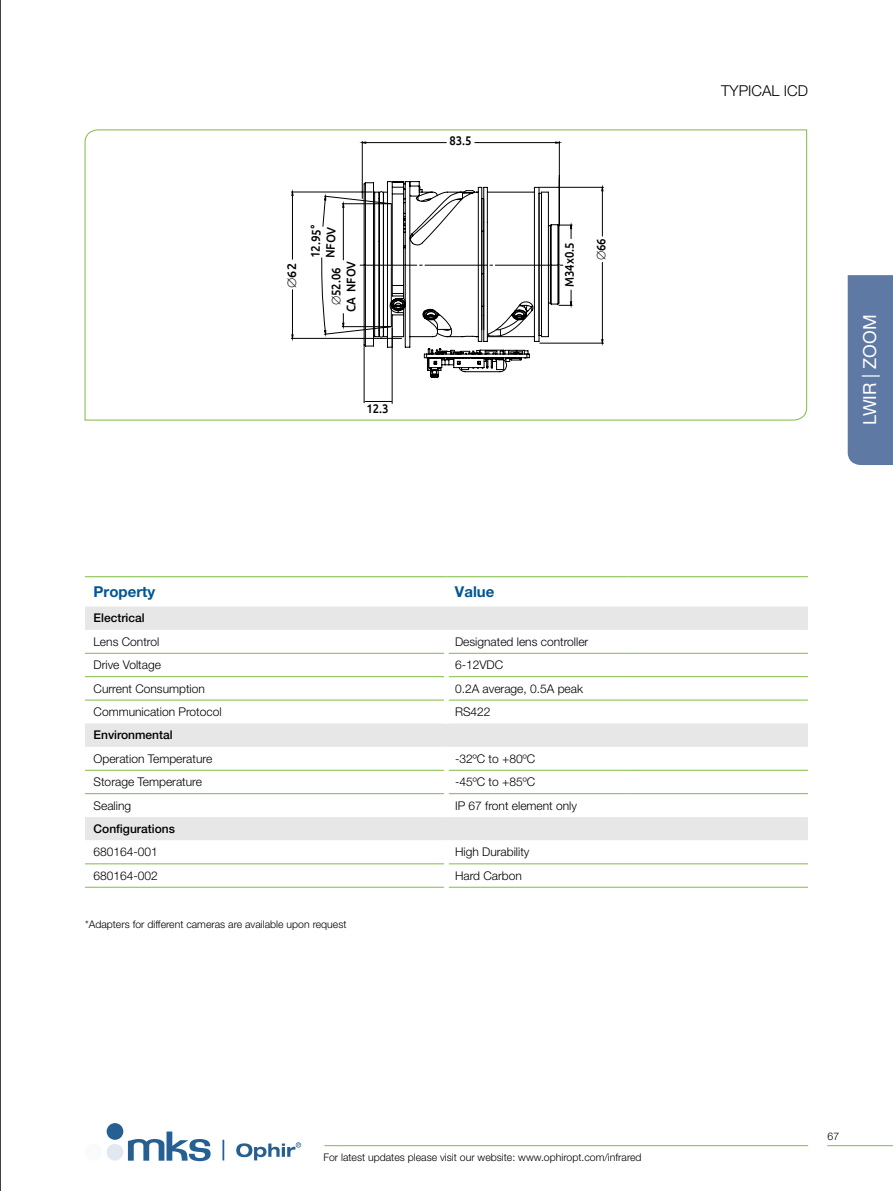
<style>
.page{position:relative;width:893px;height:1191px;background:#fff}
.page>*{position:absolute;margin:0;border:0;box-sizing:border-box;transform-origin:0 0}
.t1{font:18px "Helvetica Neue LT Pro";color:#fff}
.t2{font:700 15px "Helvetica Neue LT Pro";color:#005695}
.t3{font:300 15px "Helvetica Neue LT Pro";color:#000}
.t4{font:500 12.45px/15px "Ubuntu";color:#000;text-align:center;scale:.9 1}
.t5{font:500 12.45px "Ubuntu";color:#000}
.t6{font:300 12px "Helvetica Neue LT Pro";color:#000}
.t7{font:500 12px "Helvetica Neue LT Pro";color:#000}
.t8{font:300 10.5px "Helvetica Neue LT Pro";color:#000}
</style>
<div class="page">
<svg style="left:85px;top:606px;width:723px;height:141px"></svg>
<svg style="left:85px;top:769px;width:723px;height:118px"></svg>
<hr style="left:85px;top:576px;width:361px;height:1px;background:#7fbc42">
<hr style="left:446px;top:576px;width:181px;height:1px;background:#7fbc42">
<hr style="left:627px;top:576px;width:181px;height:1px;background:#7fbc42">
<hr style="left:85px;top:653px;width:359px;height:1px;background:#7fbc42">
<hr style="left:449px;top:653px;width:178px;height:1px;background:#7fbc42">
<hr style="left:627px;top:653px;width:181px;height:1px;background:#7fbc42">
<hr style="left:85px;top:676px;width:359px;height:1px;background:#7fbc42">
<hr style="left:449px;top:676px;width:178px;height:1px;background:#7fbc42">
<hr style="left:627px;top:676px;width:181px;height:1px;background:#7fbc42">
<hr style="left:85px;top:699px;width:359px;height:1px;background:#7fbc42">
<hr style="left:449px;top:699px;width:178px;height:1px;background:#7fbc42">
<hr style="left:627px;top:699px;width:181px;height:1px;background:#7fbc42">
<hr style="left:85px;top:770px;width:359px;height:1px;background:#7fbc42">
<hr style="left:449px;top:770px;width:178px;height:1px;background:#7fbc42">
<hr style="left:627px;top:770px;width:181px;height:1px;background:#7fbc42">
<hr style="left:85px;top:793px;width:359px;height:1px;background:#7fbc42">
<hr style="left:449px;top:793px;width:178px;height:1px;background:#7fbc42">
<hr style="left:627px;top:793px;width:181px;height:1px;background:#7fbc42">
<hr style="left:85px;top:863px;width:359px;height:1px;background:#7fbc42">
<hr style="left:449px;top:863px;width:178px;height:1px;background:#7fbc42">
<hr style="left:627px;top:863px;width:181px;height:1px;background:#7fbc42">
<hr style="left:85px;top:887px;width:359px;height:1px;background:#7fbc42">
<hr style="left:449px;top:887px;width:178px;height:1px;background:#7fbc42">
<hr style="left:627px;top:887px;width:181px;height:1px;background:#7fbc42">
<div style="left:444px;top:840px;width:5px;height:24px;background:#fff"></div>
<div style="left:444px;top:864px;width:5px;height:23px;background:#fff"></div>
<div style="left:444px;top:747px;width:5px;height:23px;background:#fff"></div>
<div style="left:444px;top:770px;width:5px;height:23px;background:#fff"></div>
<div style="left:444px;top:793px;width:5px;height:24px;background:#fff"></div>
<div style="left:444px;top:630px;width:5px;height:23px;background:#fff"></div>
<div style="left:444px;top:653px;width:5px;height:23px;background:#fff"></div>
<div style="left:444px;top:676px;width:5px;height:24px;background:#fff"></div>
<div style="left:444px;top:700px;width:5px;height:23px;background:#fff"></div>
<svg style="left:84px;top:129px;width:723px;height:292px"></svg>
<svg style="left:236px;top:1142px;width:65px;height:18px"></svg>
<div style="left:107px;top:1123px;width:16px;height:16px;background:#266092;border-radius:50%"></div>
<div style="left:107px;top:1143px;width:16px;height:17px;background:#e2e8ef;border-radius:50%"></div>
<div style="left:85px;top:1143px;width:17px;height:17px;background:#f8fafb;border-radius:50%"></div>
<svg style="left:128px;top:1131px;width:83px;height:30px"></svg>
<hr style="left:222px;top:1139px;width:2px;height:21px;background:#266092">
<hr style="left:827px;top:1145px;width:66px;height:1px;background:#7ebc42">
<hr style="left:324px;top:1145px;width:484px;height:1px;background:#7ebc42">
<div style="left:848px;top:275px;width:45px;height:190px;background:#5e7aa4"></div>
<hr style="left:0;top:0;width:1px;height:1191px;background:#000">
<p class="t5" style="left:284px;top:288px;width:26px;rotate:-90deg">∅62</p>
<p class="t4" style="left:307px;top:257px;width:37px;text-align:left;rotate:-88deg">12.95°<br>NFOV</p>
<p class="t4" style="left:328px;top:312px;width:58px;rotate:-90deg">∅52.06<br>CA NFOV</p>
<p class="t4" style="left:366px;top:401px;width:26px">12.3</p>
<p class="t4" style="left:449px;top:133px;width:26px">83.5</p>
<p class="t4" style="left:561px;top:287px;width:51px;rotate:-90deg">M34x0.5</p>
<p class="t4" style="left:593px;top:260px;width:26px;rotate:-90deg">∅66</p>
<p class="t2" style="left:94px;top:582px;width:63px">Property</p>
<p class="t2" style="left:455px;top:582px;width:41px">Value</p>
<p class="t7" style="left:94px;top:611px;width:53px">Electrical</p>
<p class="t6" style="left:94px;top:634px;width:67px">Lens Control</p>
<p class="t6" style="left:455px;top:634px;width:135px">Designated lens controller</p>
<p class="t6" style="left:94px;top:657px;width:69px">Drive Voltage</p>
<p class="t6" style="left:455px;top:657px;width:50px">6-12VDC</p>
<p class="t6" style="left:94px;top:681px;width:113px">Current Consumption</p>
<p class="t6" style="left:455px;top:681px;width:130px">0.2A average, 0.5A peak</p>
<p class="t6" style="left:94px;top:704px;width:130px">Communication Protocol</p>
<p class="t6" style="left:455px;top:704px;width:37px">RS422</p>
<p class="t7" style="left:94px;top:728px;width:81px">Environmental</p>
<p class="t6" style="left:94px;top:751px;width:120px">Operation Temperature</p>
<p class="t6" style="left:455px;top:751px;width:82px">-32ºC to +80ºC</p>
<p class="t6" style="left:94px;top:774px;width:110px">Storage Temperature</p>
<p class="t6" style="left:455px;top:774px;width:82px">-45ºC to +85ºC</p>
<p class="t6" style="left:94px;top:798px;width:39px">Sealing</p>
<p class="t6" style="left:455px;top:798px;width:124px">IP 67 front element only</p>
<p class="t7" style="left:94px;top:821px;width:83px">Configurations</p>
<p class="t6" style="left:94px;top:845px;width:66px">680164-001</p>
<p class="t6" style="left:455px;top:845px;width:76px">High Durability</p>
<p class="t6" style="left:94px;top:868px;width:66px">680164-002</p>
<p class="t6" style="left:455px;top:868px;width:68px">Hard Carbon</p>
<p class="t8" style="left:85px;top:918px;width:263px">*Adapters for different cameras are available upon request</p>
<p class="t3" style="left:721px;top:81px;width:88px">TYPICAL ICD</p>
<h1 class="t1" style="left:858px;top:425px;width:112px;rotate:-90deg">LWIR | ZOOM</h1>
<p class="t8" style="left:323px;top:1150px;width:320px">For latest updates please visit our website: www.ophiropt.com/infrared</p>
<p class="t8" style="left:828px;top:1130px;width:13px">67</p>
</div>
